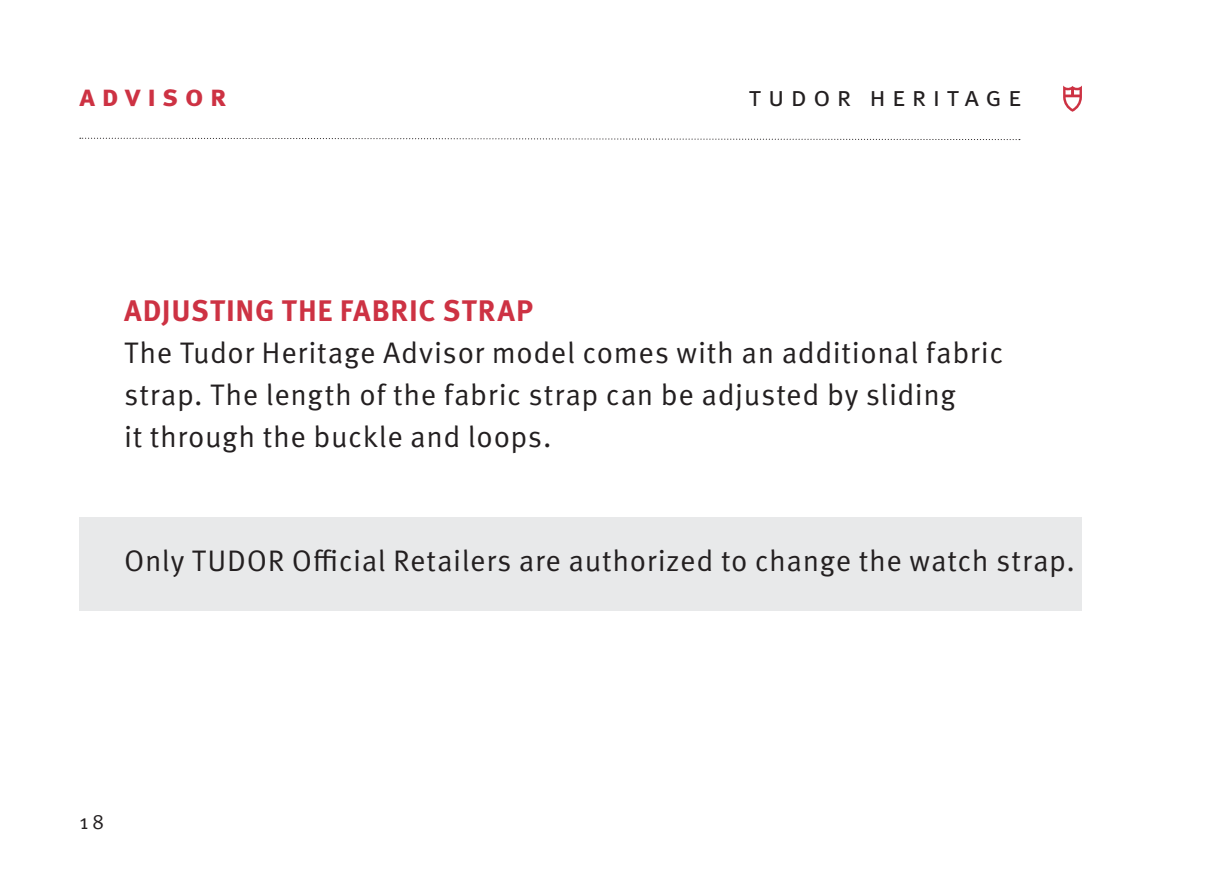
<style>
.page{position:relative;width:1211px;height:893px;background:#fff}
.page>*{position:absolute;margin:0;border:0;box-sizing:border-box;transform-origin:0 0}
.t1{font:29.75px/42px "Meta OT";letter-spacing:.02em;color:#231f20}
.t2{font:700 29.75px "Meta OT";letter-spacing:.1em;color:#cd3243}
.t3{font:700 29.75px "Meta OT";letter-spacing:.205em;color:#cd3243}
.t4{font:28px "Meta OT";letter-spacing:.205em;color:#231f20}
.t5{font:21px "Meta OT";color:#231f20}
</style>
<div class="page">
<div style="left:79px;top:517px;width:1003px;height:93px;background:#e8e9ea"></div>
<svg style="left:1063px;top:85px;width:18px;height:27px"></svg>
<svg style="left:80px;top:137px;width:939px;height:3px"></svg>
<p class="t3" style="left:79px;top:77px;width:148px">ADVISOR</p>
<p class="t4" style="left:748px;top:79px;width:274px">TUDOR HERITAGE</p>
<p class="t2" style="left:124px;top:292px;width:410px">ADJUSTING THE FABRIC STRAP</p>
<p class="t1" style="left:124px;top:332px;width:880px">The Tudor Heritage Advisor model comes with an additional fabric strap. The length of the fabric strap can be adjusted by sliding<br>it through the buckle and loops.</p>
<p class="t1" style="left:124px;top:540px;width:952px">Only TUDOR Official Retailers are authorized to change the watch strap.</p>
<p class="t5" style="left:79px;top:809px;width:26px">18</p>
</div>
